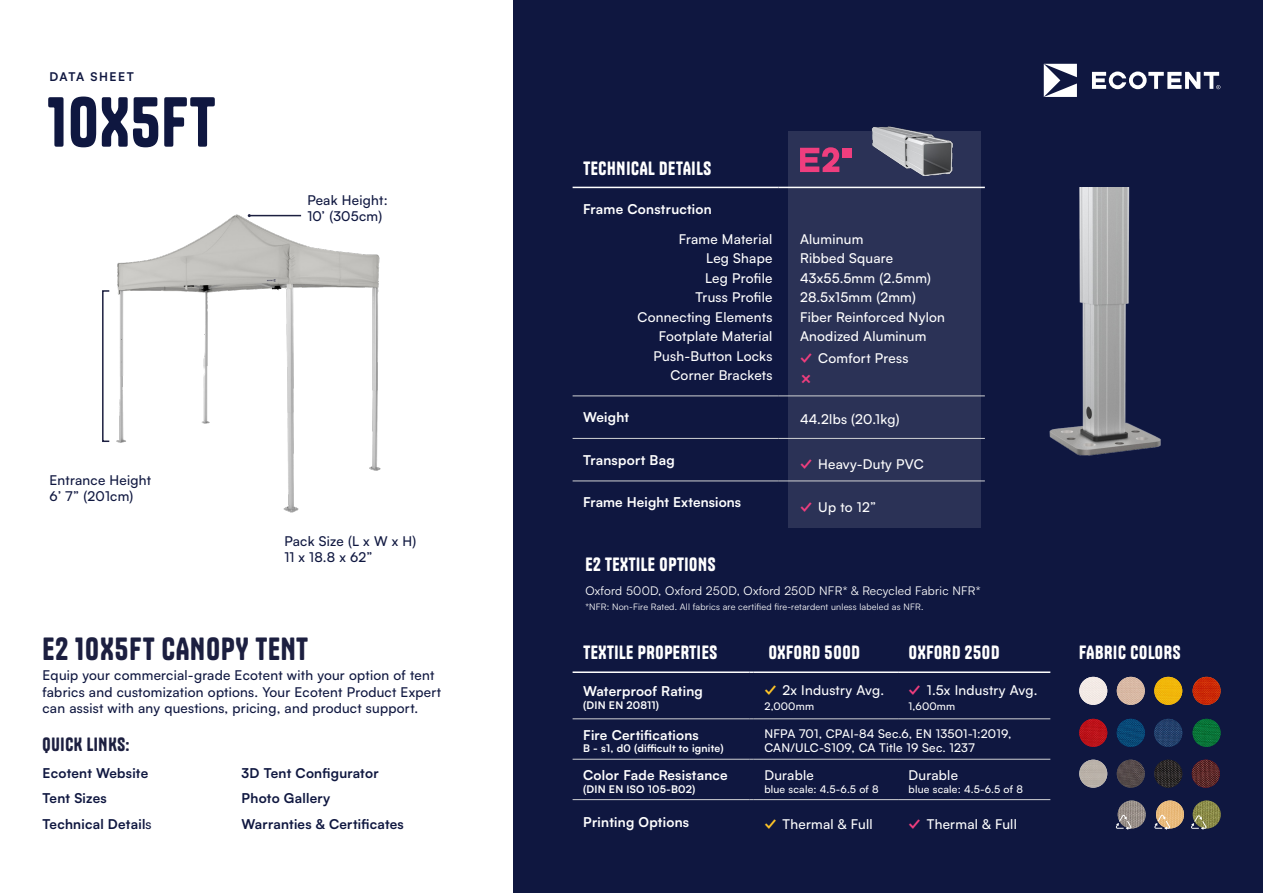
<style>
.page{position:relative;width:1263px;height:893px;background:#fff}
.page>*{position:absolute;margin:0;border:0;box-sizing:border-box;transform-origin:0 0}
.Headline_______linksbündig{font:66px "Tanker";letter-spacing:.02em;color:#0f1740}
.Headline_klein_______linksbündig{font:30px "Tanker";letter-spacing:.04em;color:#1c1f40}
.Headline_klein_______linksbündig-2{font:18px "Tanker";letter-spacing:.04em;color:#fff}
.t1{font:18px "Tanker";letter-spacing:.04em;color:#1c1f40}
.Fließtext_Klein_______linksbündig{font:700 18px "Satoshi";color:#ef3e7e}
.Fließtext_Klein_______linksbündig-2{font:500 13.5px/19.5px "Satoshi";letter-spacing:.02em;color:#fff}
.Fließtext_Tabelle{font:500 13.5px/16.2px "Satoshi";letter-spacing:.02em;color:#0f1740}
.Fließtext_Klein_______linksbündig-3{font:700 13.5px "Satoshi";letter-spacing:.02em;color:#fff}
.t2{font:700 13.5px/25.2px "Satoshi";letter-spacing:.02em;color:#0f1740}
.Fließtext_Klein_______linksbündig-4{font:500 12px/14.4px "Satoshi";letter-spacing:.02em;color:#fff}
.Fließtext_Klein_______linksbündig-5{font:12px "Satoshi";letter-spacing:.02em;color:#fff}
.t3{font:700 12px "Satoshi";letter-spacing:.125em;color:#0f1740}
.Fließtext_Klein_______linksbündig-6{font:700 10.5px "Satoshi";letter-spacing:.02em;color:#fff}
.Fließtext_Klein_______linksbündig-7{font:500 10.5px "Satoshi";letter-spacing:.02em;color:#fff}
.Fließtext_Klein_______linksbündig-8{font:9px "Satoshi";letter-spacing:.02em;color:#fff}
.s1{font-weight:500}
.s2{font-weight:700;font-size:18px;color:#ef3e7e}
.s3{font-weight:700;font-size:18px;color:#fec427}
</style>
<div class="page">
<div style="left:514px;top:0;width:749px;height:893px;background:#0f1740"></div>
<hr style="left:754px;top:759px;width:144px;height:1px;background:#d1d2d4">
<hr style="left:898px;top:759px;width:152px;height:1px;background:#d1d2d4">
<hr style="left:573px;top:671px;width:176px;height:2px;background:#fff">
<hr style="left:573px;top:719px;width:176px;height:1px;background:#d1d2d4">
<hr style="left:754px;top:719px;width:144px;height:1px;background:#d1d2d4">
<hr style="left:898px;top:719px;width:152px;height:1px;background:#d1d2d4">
<hr style="left:573px;top:759px;width:176px;height:1px;background:#d1d2d4">
<hr style="left:573px;top:799px;width:176px;height:1px;background:#d1d2d4">
<hr style="left:754px;top:799px;width:144px;height:1px;background:#d1d2d4">
<hr style="left:898px;top:799px;width:152px;height:1px;background:#d1d2d4">
<hr style="left:754px;top:671px;width:144px;height:2px;background:#fff">
<hr style="left:898px;top:671px;width:152px;height:2px;background:#fff">
<svg style="left:1092px;top:72px;width:128px;height:17px"></svg>
<svg style="left:1044px;top:64px;width:33px;height:33px"></svg>
<img style="left:116px;top:214px;width:265px;height:299px">
<div style="left:788px;top:131px;width:192px;height:396px;background:#2b3256"></div>
<svg style="left:800px;top:147px;width:39px;height:25px"></svg>
<div style="left:843px;top:148px;width:9px;height:10px;background:#ef3e7e"></div>
<hr style="left:573px;top:187px;width:206px;height:1px;background:#fff">
<hr style="left:573px;top:438px;width:206px;height:1px;background:#d1d2d4">
<hr style="left:573px;top:481px;width:206px;height:1px;background:#d1d2d4">
<hr style="left:779px;top:481px;width:206px;height:1px;background:#d1d2d4">
<hr style="left:779px;top:187px;width:206px;height:1px;background:#fff">
<hr style="left:573px;top:396px;width:206px;height:1px;background:#d1d2d4">
<hr style="left:779px;top:396px;width:206px;height:1px;background:#d1d2d4">
<hr style="left:779px;top:438px;width:206px;height:1px;background:#d1d2d4">
<img style="left:871px;top:126px;width:82px;height:49px">
<img style="left:1079px;top:677px;width:28px;height:28px;border-radius:14px">
<img style="left:1117px;top:760px;width:28px;height:28px;border-radius:14px">
<img style="left:1117px;top:719px;width:28px;height:28px;border-radius:14px">
<img style="left:1154px;top:677px;width:28px;height:28px;border-radius:14px">
<img style="left:1117px;top:677px;width:28px;height:28px;border-radius:14px">
<img style="left:1192px;top:760px;width:28px;height:28px;border-radius:14px">
<img style="left:1192px;top:719px;width:28px;height:28px;border-radius:14px">
<img style="left:1154px;top:760px;width:28px;height:28px;border-radius:14px">
<img style="left:1154px;top:719px;width:28px;height:28px;border-radius:14px">
<img style="left:1192px;top:677px;width:28px;height:28px;border-radius:14px">
<img style="left:1079px;top:719px;width:28px;height:28px;border-radius:14px">
<img style="left:1118px;top:800px;width:28px;height:28px;border-radius:14px">
<svg style="left:1116px;top:815px;width:15px;height:15px"></svg>
<img style="left:1156px;top:800px;width:28px;height:28px;border-radius:14px">
<svg style="left:1154px;top:815px;width:16px;height:15px"></svg>
<img style="left:1193px;top:800px;width:28px;height:28px;border-radius:14px">
<svg style="left:1191px;top:815px;width:15px;height:15px"></svg>
<img style="left:1079px;top:760px;width:28px;height:28px;border-radius:14px">
<img style="left:1049px;top:187px;width:112px;height:269px">
<hr style="left:249px;top:215px;width:52px;height:1px;background:#1c1f40">
<div style="left:102px;top:290px;width:8px;height:152px;border:2px solid #1c1f40"></div>
<p class="t3" style="left:50px;top:68px;width:86px">DATA SHEET</p>
<p class="Headline_______linksbündig" style="left:48px;top:81px;width:168px">10X5FT</p>
<p class="Fließtext_Tabelle" style="left:307px;top:191px;width:82px">Peak Height:<br>10’ (305cm)</p>
<p class="Fließtext_Tabelle" style="left:49px;top:471px;width:103px">Entrance Height<br>6’ 7” (201cm)</p>
<p class="Fließtext_Tabelle" style="left:284px;top:532px;width:133px">Pack Size (L x W x H)</p>
<p class="Fließtext_Tabelle" style="left:284px;top:548px;width:89px">11 x 18.8 x 62”</p>
<p class="Headline_klein_______linksbündig" style="left:43px;top:630px;width:267px">E2 10X5FT CANOPY TENT</p>
<p class="Fließtext_Tabelle" style="left:43px;top:667px;width:400px">Equip your commercial-grade Ecotent with your option of tent fabrics and customization options. Your Ecotent Product Expert can assist with any questions, pricing, and product support.</p>
<h3 class="t1" style="left:43px;top:733px;width:88px">QUICK LINKS:</h3>
<p class="t2" style="left:43px;top:760px;width:111px">Ecotent Website<br>Tent Sizes<br>Technical Detail<span class="s1">s</span></p>
<p class="t2" style="left:242px;top:760px;width:164px">3D Tent Configurator<br>Photo Gallery<br>Warranties &amp; Certificates</p>
<p class="Headline_klein_______linksbündig-2" style="left:583px;top:157px;width:129px">TECHNICAL DETAILS</p>
<p class="Fließtext_Klein_______linksbündig-3" style="left:583px;top:199px;width:130px">Frame Construction</p>
<p class="Fließtext_Klein_______linksbündig-2" style="left:679px;top:228px;width:95px">Frame Material</p>
<p class="Fließtext_Klein_______linksbündig-2" style="left:705px;top:248px;width:69px">Leg Shape<br>Leg Profile</p>
<p class="Fließtext_Klein_______linksbündig-2" style="left:637px;top:287px;width:136px;text-align:right">Truss Profile<br>Connecting Elements</p>
<p class="Fließtext_Klein_______linksbündig-2" style="left:659px;top:326px;width:115px">Footplate Material</p>
<p class="Fließtext_Klein_______linksbündig-2" style="left:654px;top:345px;width:120px">Push-Button Locks</p>
<p class="Fließtext_Klein_______linksbündig-2" style="left:670px;top:365px;width:104px">Corner Brackets</p>
<p class="Fließtext_Klein_______linksbündig-2" style="left:800px;top:228px;width:65px">Aluminum</p>
<p class="Fließtext_Klein_______linksbündig-2" style="left:800px;top:248px;width:133px">Ribbed Square<br>43x55.5mm (2.5mm)</p>
<p class="Fließtext_Klein_______linksbündig-2" style="left:800px;top:287px;width:117px">28.5x15mm (2mm)</p>
<p class="Fließtext_Klein_______linksbündig-2" style="left:800px;top:306px;width:146px">Fiber Reinforced Nylon</p>
<p class="Fließtext_Klein_______linksbündig-2" style="left:800px;top:326px;width:128px">Anodized Aluminum</p>
<p class="Fließtext_Klein_______linksbündig-2" style="left:800px;top:348px;width:110px"><span class="s2">✓</span> Comfort Press</p>
<p class="Fließtext_Klein_______linksbündig" style="left:800px;top:365px;width:13px">×</p>
<p class="Fließtext_Klein_______linksbündig-3" style="left:583px;top:408px;width:47px">Weight</p>
<p class="Fließtext_Klein_______linksbündig-2" style="left:800px;top:409px;width:101px">44.2lbs (20.1kg)</p>
<p class="Fließtext_Klein_______linksbündig-3" style="left:583px;top:450px;width:93px">Transport Bag</p>
<p class="Fließtext_Klein_______linksbündig-2" style="left:800px;top:454px;width:125px"><span class="s2">✓</span> Heavy-Duty PVC</p>
<p class="Fließtext_Klein_______linksbündig-3" style="left:583px;top:493px;width:160px">Frame Height Extensions</p>
<p class="Fließtext_Klein_______linksbündig-2" style="left:800px;top:497px;width:77px"><span class="s2">✓</span> Up to 12”</p>
<p class="Headline_klein_______linksbündig-2" style="left:585px;top:553px;width:132px">E2 TEXTILE OPTIONS</p>
<p class="Fließtext_Klein_______linksbündig-5" style="left:585px;top:583px;width:397px">Oxford 500D, Oxford 250D, Oxford 250D NFR* &amp; Recycled Fabric NFR*</p>
<p class="Fließtext_Klein_______linksbündig-8" style="left:585px;top:601px;width:340px">*NFR: Non-Fire Rated. All fabrics are certified fire-retardent unless labeled as NFR.</p>
<p class="Headline_klein_______linksbündig-2" style="left:583px;top:641px;width:135px">TEXTILE PROPERTIES</p>
<p class="Headline_klein_______linksbündig-2" style="left:769px;top:641px;width:93px">OXFORD 500D</p>
<p class="Headline_klein_______linksbündig-2" style="left:909px;top:641px;width:92px">OXFORD 250D</p>
<p class="Fließtext_Klein_______linksbündig-3" style="left:583px;top:682px;width:121px">Waterproof Rating</p>
<p class="Fließtext_Klein_______linksbündig-6" style="left:583px;top:697px;width:78px">(DIN EN 20811)</p>
<p class="Fließtext_Klein_______linksbündig-2" style="left:764px;top:680px;width:121px"><span class="s3">✓</span> 2x Industry Avg.</p>
<p class="Fließtext_Klein_______linksbündig-7" style="left:764px;top:699px;width:51px">2,000mm</p>
<p class="Fließtext_Klein_______linksbündig-2" style="left:908px;top:680px;width:130px"><span class="s2">✓</span> 1.5x Industry Avg.</p>
<p class="Fließtext_Klein_______linksbündig-7" style="left:908px;top:699px;width:48px">1,600mm</p>
<p class="Fließtext_Klein_______linksbündig-3" style="left:583px;top:725px;width:117px">Fire Certifications</p>
<p class="Fließtext_Klein_______linksbündig-6" style="left:583px;top:741px;width:142px">B - s1, d0 (difficult to ignite)</p>
<p class="Fließtext_Klein_______linksbündig-3" style="left:583px;top:765px;width:146px">Color Fade Resistance</p>
<p class="Fließtext_Klein_______linksbündig-6" style="left:583px;top:781px;width:114px">(DIN EN ISO 105-B02)</p>
<p class="Fließtext_Klein_______linksbündig-4" style="left:764px;top:726px;width:249px">NFPA 701, CPAI-84 Sec.6, EN 13501-1:2019,<br>CAN/ULC-S109, CA Title 19 Sec. 1237</p>
<p class="Fließtext_Klein_______linksbündig-2" style="left:764px;top:765px;width:51px">Durable</p>
<p class="Fließtext_Klein_______linksbündig-7" style="left:764px;top:781px;width:116px">blue scale: 4.5-6.5 of 8</p>
<p class="Fließtext_Klein_______linksbündig-2" style="left:908px;top:765px;width:51px">Durable</p>
<p class="Fließtext_Klein_______linksbündig-7" style="left:908px;top:781px;width:116px">blue scale: 4.5-6.5 of 8</p>
<p class="Fließtext_Klein_______linksbündig-3" style="left:583px;top:812px;width:107px">Printing Options</p>
<p class="Fließtext_Klein_______linksbündig-2" style="left:764px;top:814px;width:110px"><span class="s3">✓</span> Thermal &amp; Full</p>
<p class="Fließtext_Klein_______linksbündig-2" style="left:908px;top:814px;width:110px"><span class="s2">✓</span> Thermal &amp; Full</p>
<p class="Headline_klein_______linksbündig-2" style="left:1079px;top:641px;width:103px">FABRIC COLORS</p>
</div>
